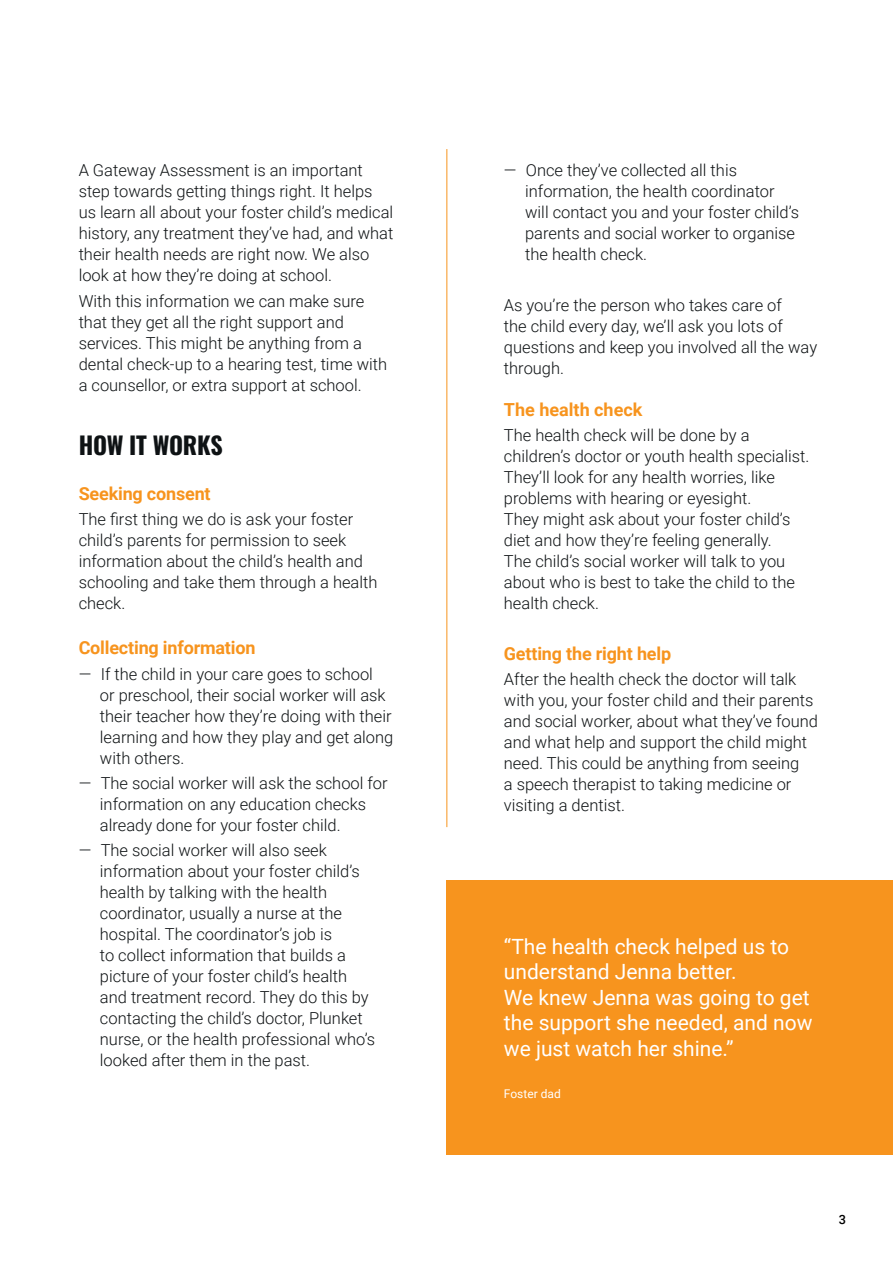
<style>
.page{position:relative;width:893px;height:1263px;background:#fff}
.page>*{position:absolute;margin:0;border:0;box-sizing:border-box;transform-origin:0 0}
.t1{font:700 24px "Oswald";letter-spacing:-.01em;color:#0e1214}
.t2{font:21px/25.5px "Roboto";color:#fff}
.t3{font:700 18px "Roboto";letter-spacing:-.01em;color:#f7941e}
.t4{font:300 16.5px/21px "Roboto";color:#0e1214}
.t5{font:500 12.75px "Roboto";color:#000}
.t6{font:12px "Roboto";color:#fff}
</style>
<div class="page">
<hr style="left:446px;top:149px;width:1px;height:678px;background:#f7941e">
<div style="left:446px;top:880px;width:447px;height:275px;background:#f7941e"></div>
<p class="t4" style="left:79px;top:159px;width:316px">A Gateway Assessment is an important step towards getting things right. It helps us learn all about your foster child’s medical history, any treatment they’ve had, and what their health needs are right now. We also look at how they’re doing at school.</p>
<p class="t4" style="left:79px;top:289px;width:310px">With this information we can make sure that they get all the right support and services. This might be anything from a dental check-up to a hearing test, time with a counsellor, or extra support at school.</p>
<h1 class="t1" style="left:79px;top:432px;width:146px">HOW IT WORKS</h1>
<p class="t3" style="left:79px;top:481px;width:134px">Seeking consent</p>
<p class="t4" style="left:79px;top:508px;width:300px">The first thing we do is ask your foster child’s parents for permission to seek information about the child’s health and schooling and take them through a health check.</p>
<p class="t3" style="left:79px;top:635px;width:178px">Collecting information</p>
<p class="t4" style="left:100px;top:662px;width:295px;text-indent:-21px">— If the child in your care goes to school<br>or preschool, their social worker will ask their teacher how they’re doing with their learning and how they play and get along with others.</p>
<p class="t4" style="left:100px;top:772px;width:289px;text-indent:-21px">— The social worker will ask the school for information on any education checks already done for your foster child.</p>
<p class="t4" style="left:100px;top:839px;width:277px;text-indent:-21px">— The social worker will also seek information about your foster child’s health by talking with the health coordinator, usually a nurse at the hospital. The coordinator’s job is<br>to collect information that builds a picture of your foster child’s health and treatment record. They do this by contacting the child’s doctor, Plunket nurse, or the health professional who’s looked after them in the past.</p>
<p class="t4" style="left:525px;top:159px;width:275px;text-indent:-21px">— Once they’ve collected all this information, the health coordinator will contact you and your foster child’s parents and social worker to organise the health check.</p>
<p class="t4" style="left:504px;top:294px;width:315px">As you’re the person who takes care of<br>the child every day, we’ll ask you lots of questions and keep you involved all the way through.</p>
<p class="t3" style="left:504px;top:397px;width:140px">The health check</p>
<p class="t4" style="left:504px;top:424px;width:307px">The health check will be done by a children’s doctor or youth health specialist.<br>They’ll look for any health worries, like problems with hearing or eyesight.<br>They might ask about your foster child’s diet and how they’re feeling generally.<br>The child’s social worker will talk to you about who is best to take the child to the health check.</p>
<p class="t3" style="left:504px;top:640px;width:169px">Getting the right help</p>
<p class="t4" style="left:504px;top:668px;width:316px">After the health check the doctor will talk with you, your foster child and their parents and social worker, about what they’ve found and what help and support the child might need. This could be anything from seeing<br>a speech therapist to taking medicine or visiting a dentist.</p>
<p class="t2" style="left:504px;top:933px;width:310px">“The health check helped us to understand Jenna better.<br>We knew Jenna was going to get the support she needed, and now we just watch her shine.”</p>
<p class="t6" style="left:504px;top:1085px;width:58px">Foster dad</p>
<p class="t5" style="left:839px;top:1211px;width:9px">3</p>
</div>
